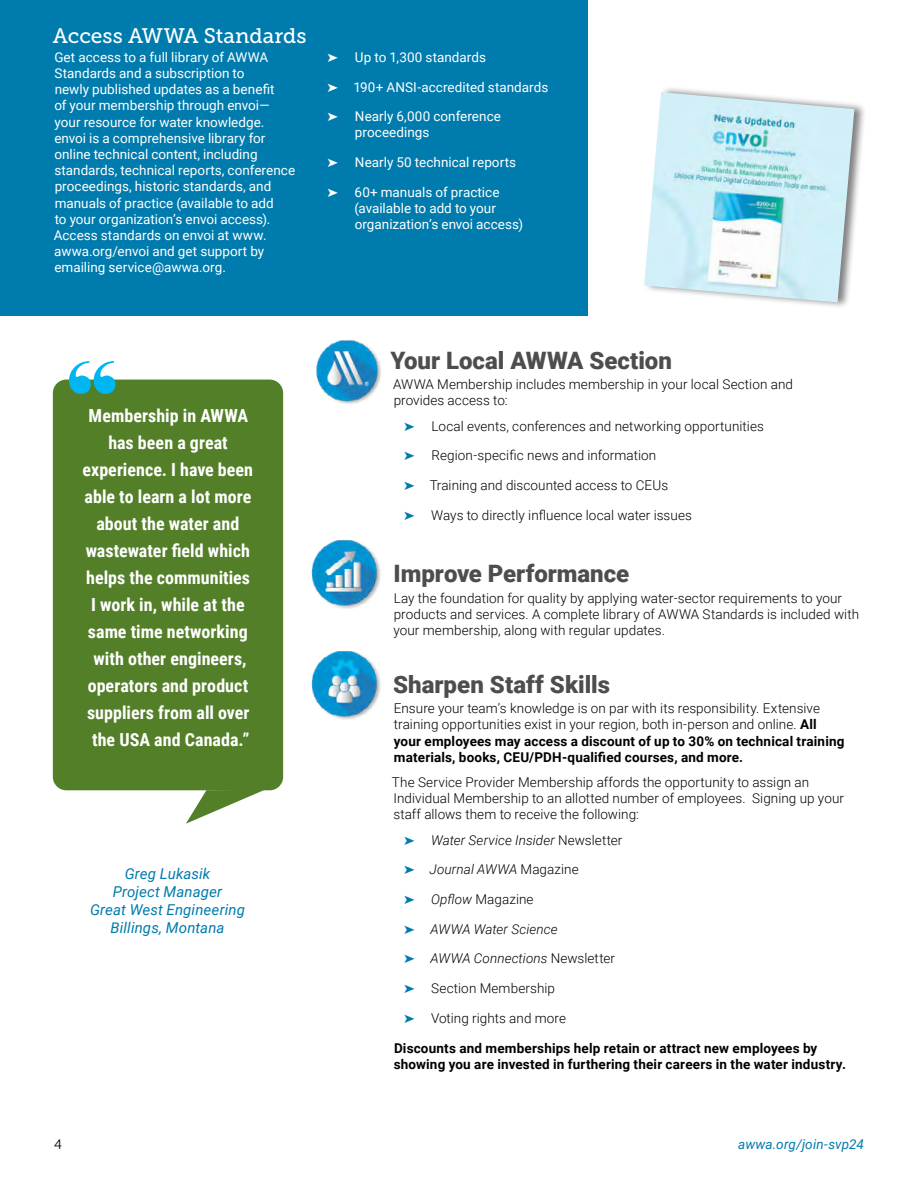
<style>
.page{position:relative;width:918px;height:1188px;background:#fff}
.page>*{position:absolute;margin:0;border:0;box-sizing:border-box;transform-origin:0 0}
.Subhead_Bold{font:900 24px "Roboto";color:#4d4d4f}
.KO_Head{font:21px "Museo Slab 500";letter-spacing:-.005em;color:#fff}
.t1{font:700 18px/27px "Roboto Condensed";color:#fff;text-align:center}
.Quote_Attribution{font:italic 15px/18px "Roboto";letter-spacing:.01em;color:#007bad;text-align:center}
.Body{font:300 13.5px/16.2px "Roboto";letter-spacing:.005em;color:#000}
.KO_Body{font:13.5px/16.2px "Roboto";color:#fff}
.Body-2{font:700 13.5px/16.2px "Roboto";letter-spacing:.015em;color:#000}
.t2{font:italic 300 13.5px "Roboto";letter-spacing:.005em;color:#000}
.t3{font:italic 13.5px "Roboto";letter-spacing:.01em;color:#007bad}
.t4{font:13.5px "Museo Slab 300";color:#000}
.s1{color:#007bad}
.s2{font-weight:700}
.s3{font-style:normal}
.s4{font-style:italic}
</style>
<div class="page">
<div style="left:53px;top:380px;width:230px;height:410px;background:#537f29;border-radius:14px"></div>
<svg style="left:69px;top:361px;width:46px;height:33px"></svg>
<div style="left:0;top:0;width:588px;height:315px;background:#007bad"></div>
<img style="left:316px;top:340px;width:65px;height:64px">
<img style="left:311px;top:539px;width:70px;height:70px">
<img style="left:311px;top:650px;width:70px;height:70px">
<svg style="left:186px;top:790px;width:79px;height:34px"></svg>
<div style="left:644px;top:85px;width:223px;height:224px;background:#000;opacity:.5"></div>
<img style="left:644px;top:92px;width:210px;height:210px">
<p class="KO_Head" style="left:53px;top:24px;width:255px">Access AWWA Standards</p>
<p class="KO_Body" style="left:54px;top:48px;width:243px">Get access to a full library of AWWA Standards and a subscription to<br>newly published updates as a benefit<br>of your membership through envoi— your resource for water knowledge. envoi is a comprehensive library for online technical content, including standards, technical reports, conference proceedings, historic standards, and manuals of practice (available to add<br>to your organization’s envoi access).<br>Access standards on envoi at www. awwa.org/envoi and get support by emailing service@awwa.org.</p>
<p class="KO_Body" style="left:328px;top:48px;width:160px">➤ Up to 1,300 standards</p>
<p class="KO_Body" style="left:328px;top:78px;width:222px">➤ 190+ ANSI-accredited standards</p>
<p class="KO_Body" style="left:355px;top:108px;width:148px;text-indent:-27px">➤ Nearly 6,000 conference proceedings</p>
<p class="KO_Body" style="left:328px;top:154px;width:190px">➤ Nearly 50 technical reports</p>
<p class="KO_Body" style="left:355px;top:183px;width:170px;text-indent:-27px">➤ 60+ manuals of practice (available to add to your organization’s envoi access)</p>
<p class="t1" style="left:83px;top:401px;width:172px">Membership in AWWA has been a great experience. I have been able to learn a lot more about the water and wastewater field which helps the communities<br>I work in, while at the same time networking with other engineers, operators and product suppliers from all over the USA and Canada.”</p>
<p class="Quote_Attribution" style="left:90px;top:864px;width:156px">Greg Lukasik<br>Project Manager<br>Great West Engineering<br>Billings, Montana</p>
<p class="Subhead_Bold" style="left:391px;top:344px;width:283px">Your Local AWWA Section</p>
<p class="Body" style="left:393px;top:376px;width:401px">AWWA Membership includes membership in your local Section and provides access to:</p>
<p class="Body" style="left:404px;top:417px;width:361px"><span class="s1">➤</span> Local events, conferences and networking opportunities</p>
<p class="Body" style="left:404px;top:447px;width:254px"><span class="s1">➤</span> Region-specific news and information</p>
<p class="Body" style="left:404px;top:477px;width:266px"><span class="s1">➤</span> Training and discounted access to CEUs</p>
<p class="Body" style="left:404px;top:506px;width:289px"><span class="s1">➤</span> Ways to directly influence local water issues</p>
<p class="Subhead_Bold" style="left:393px;top:557px;width:237px">Improve Performance</p>
<p class="Body" style="left:393px;top:589px;width:467px">Lay the foundation for quality by applying water-sector requirements to your products and services. A complete library of AWWA Standards is included with your membership, along with regular updates.</p>
<p class="Subhead_Bold" style="left:393px;top:668px;width:218px">Sharpen Staff Skills</p>
<p class="Body" style="left:394px;top:700px;width:452px">Ensure your team’s knowledge is on par with its responsibility. Extensive training opportunities exist in your region, both in-person and online. <span class="s2">All your employees may access a discount of up to 30% on technical training materials, books, CEU/PDH-qualified courses, and more.</span></p>
<p class="Body" style="left:392px;top:774px;width:454px">The Service Provider Membership affords the opportunity to assign an<br>Individual Membership to an allotted number of employees. Signing up your staff allows them to receive the following:</p>
<p class="t2" style="left:404px;top:830px;width:220px"><span class="s1">➤</span> Water Service Insider <span class="s3">Newsletter</span></p>
<p class="t2" style="left:404px;top:860px;width:176px"><span class="s1">➤</span> Journal AWWA <span class="s3">Magazine</span></p>
<p class="Body" style="left:404px;top:891px;width:131px"><span class="s1">➤</span> <span class="s4">Opflow</span> Magazine</p>
<p class="t2" style="left:404px;top:919px;width:155px"><span class="s1">➤</span> AWWA Water Science</p>
<p class="t2" style="left:404px;top:949px;width:212px"><span class="s1">➤</span> AWWA Connections <span class="s3">Newsletter</span></p>
<p class="Body" style="left:404px;top:980px;width:152px"><span class="s1">➤</span> Section Membership</p>
<p class="Body" style="left:404px;top:1009px;width:163px"><span class="s1">➤</span> Voting rights and more</p>
<p class="Body-2" style="left:394px;top:1039px;width:454px">Discounts and memberships help retain or attract new employees by showing you are invested in furthering their careers in the water industry.</p>
<p class="t4" style="left:54px;top:1137px;width:9px">4</p>
<p class="t3" style="left:738px;top:1135px;width:127px">awwa.org/join-svp24</p>
</div>
